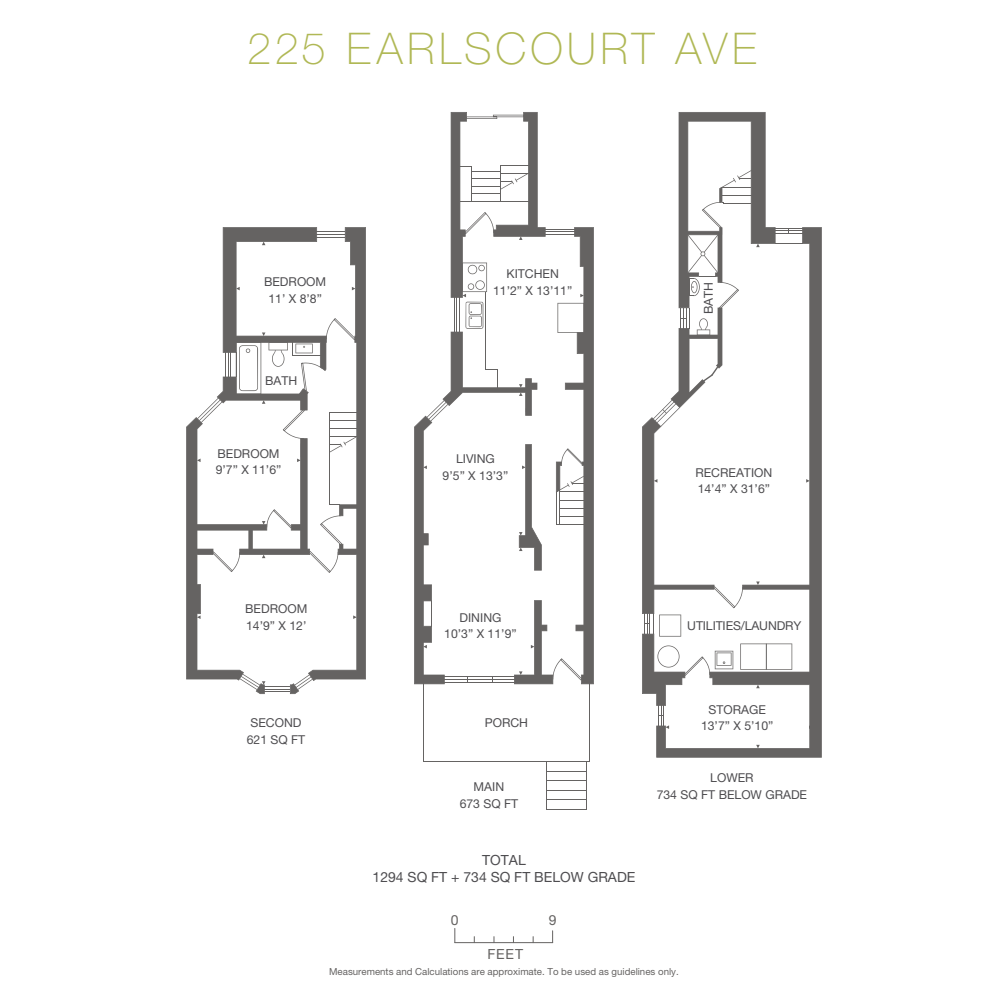
<style>
.page{position:relative;width:1008px;height:1008px;background:#fff}
.page>*{position:absolute;margin:0;border:0;box-sizing:border-box;transform-origin:0 0}
.t1{font:100 43.75px "Helvetica Neue LT Std";letter-spacing:.095em;color:#b0b855}
.t2{font:14px/17.5px "Helvetica Neue LT Std";color:#4e4d50;text-align:center}
.t3{font:14px "Helvetica Neue LT Std";color:#656362}
.t4{font:12.25px/16.8px "Helvetica Neue LT Std";color:#4e4d50;text-align:center}
.t5{font:9.62px "Helvetica Neue LT Std";color:#656362}
</style>
<div class="page">
<hr style="left:455px;top:942px;width:98px;height:1px;background:#656362">
<svg style="left:454px;top:928px;width:1px;height:15px"></svg>
<svg style="left:186px;top:227px;width:180px;height:467px"></svg>
<hr style="left:423px;top:684px;width:1px;height:78px;background:#656362">
<hr style="left:423px;top:762px;width:163px;height:1px;background:#656362">
<hr style="left:589px;top:684px;width:1px;height:78px;background:#656362">
<hr style="left:547px;top:762px;width:1px;height:47px;background:#656362">
<hr style="left:547px;top:809px;width:39px;height:1px;background:#656362">
<hr style="left:586px;top:762px;width:1px;height:47px;background:#656362">
<hr style="left:547px;top:799px;width:39px;height:1px;background:#656362">
<hr style="left:547px;top:790px;width:39px;height:1px;background:#656362">
<hr style="left:547px;top:780px;width:39px;height:1px;background:#656362">
<hr style="left:547px;top:771px;width:39px;height:1px;background:#656362">
<svg style="left:414px;top:112px;width:180px;height:572px"></svg>
<svg style="left:656px;top:227px;width:166px;height:531px;fill:#656362"></svg>
<svg style="left:756px;top:745px;width:4px;height:3px"></svg>
<svg style="left:642px;top:112px;width:171px;height:617px"></svg>
<h1 class="t1" style="left:247px;top:23px;width:511px">225 EARLSCOURT AVE</h1>
<p class="t4" style="left:264px;top:273px;width:64px">BEDROOM<br>11’ X 8’8”</p>
<p class="t4" style="left:493px;top:265px;width:81px">KITCHEN<br>11’2” X 13’11”</p>
<p class="t4" style="left:265px;top:372px;width:34px">BATH</p>
<p class="t4" style="left:216px;top:445px;width:67px;text-align:left">BEDROOM<br>9’7” X 11’6”</p>
<p class="t4" style="left:245px;top:600px;width:64px;text-align:left">BEDROOM<br>14’9” X 12’</p>
<p class="t4" style="left:247px;top:714px;width:60px">SECOND<br>621 SQ FT</p>
<p class="t4" style="left:443px;top:450px;width:67px">LIVING<br>9’5” X 13’3”</p>
<p class="t4" style="left:444px;top:609px;width:74px">DINING<br>10’3” X 11’9”</p>
<p class="t4" style="left:485px;top:714px;width:45px">PORCH</p>
<p class="t4" style="left:700px;top:314px;width:34px;rotate:-90deg">BATH</p>
<p class="t4" style="left:695px;top:464px;width:78px;text-align:left">RECREATION<br>14’4” X 31’6”</p>
<p class="t4" style="left:687px;top:617px;width:116px">UTILITIES/LAUNDRY</p>
<p class="t4" style="left:701px;top:701px;width:74px">STORAGE<br>13’7” X 5’10”</p>
<p class="t4" style="left:460px;top:778px;width:60px">MAIN<br>673 SQ FT</p>
<p class="t4" style="left:657px;top:769px;width:152px">LOWER<br>734 SQ FT BELOW GRADE</p>
<p class="t2" style="left:373px;top:851px;width:264px">TOTAL<br>1294 SQ FT + 734 SQ FT BELOW GRADE</p>
<p class="t3" style="left:451px;top:912px;width:9px">0</p>
<p class="t3" style="left:549px;top:912px;width:9px">9</p>
<p class="t3" style="left:487px;top:946px;width:37px">FEET</p>
<p class="t5" style="left:329px;top:966px;width:351px">Measurements and Calculations are approximate. To be used as guidelines only.</p>
</div>
